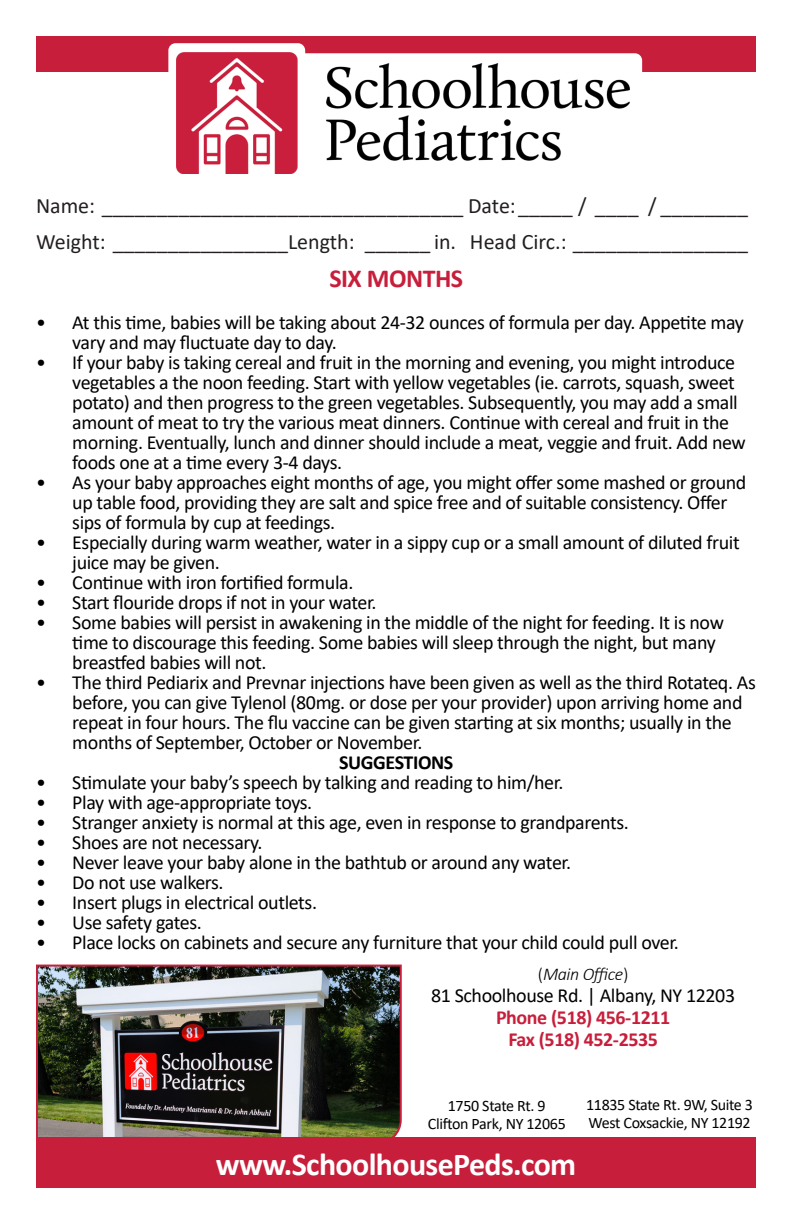
<style>
.page{position:relative;width:792px;height:1224px;background:#fff}
.page>*{position:absolute;margin:0;border:0;box-sizing:border-box;transform-origin:0 0}
.t1{font:700 32px "Calibri";letter-spacing:-.02em;color:#fff}
.t2{font:700 26px "Calibri";letter-spacing:-.02em;color:#c71f3b}
.t3{font:22px "Calibri";color:#231f20}
.t4{font:20px/20px "Calibri";letter-spacing:-.02em;color:#000001}
.t5{font:700 20px "Calibri";letter-spacing:-.02em;color:#c71f3b}
.t6{font:700 20px "Calibri";letter-spacing:-.02em;color:#000001}
.t7{font:italic 300 18px "Calibri";letter-spacing:-.02em;color:#000001}
.t8{font:16px "Calibri";letter-spacing:-.02em;color:#000001}
.s1{font-style:normal}
</style>
<div class="page">
<div style="left:37px;top:36px;width:719px;height:36px;background:#c71f3b"></div>
<svg style="left:168px;top:43px;width:474px;height:48px"></svg>
<img style="left:176px;top:52px;width:453px;height:121px">
<img style="left:36px;top:964px;width:367px;height:174px">
<div style="left:36px;top:1138px;width:720px;height:50px;background:#c71f3b"></div>
<p class="t3" style="left:36px;top:190px;width:714px">Name: _________________________________ Date:_____ / ____ / ________</p>
<p class="t3" style="left:36px;top:226px;width:714px">Weight: ________________Length: ______ in. Head Circ.: ________________</p>
<p class="t2" style="left:329px;top:260px;width:135px">SIX MONTHS</p>
<p class="t4" style="left:72px;top:312px;width:673px;text-indent:-36px">• At this time, babies will be taking about 24-32 ounces of formula per day. Appetite may vary and may fluctuate day to day.</p>
<p class="t4" style="left:72px;top:352px;width:675px;text-indent:-36px">• If your baby is taking cereal and fruit in the morning and evening, you might introduce vegetables a the noon feeding. Start with yellow vegetables (ie. carrots, squash, sweet potato) and then progress to the green vegetables. Subsequently, you may add a small amount of meat to try the various meat dinners. Continue with cereal and fruit in the morning. Eventually, lunch and dinner should include a meat, veggie and fruit. Add new foods one at a time every 3-4 days.</p>
<p class="t4" style="left:72px;top:472px;width:676px;text-indent:-36px">• As your baby approaches eight months of age, you might offer some mashed or ground up table food, providing they are salt and spice free and of suitable consistency. Offer sips of formula by cup at feedings.</p>
<p class="t4" style="left:72px;top:532px;width:669px;text-indent:-36px">• Especially during warm weather, water in a sippy cup or a small amount of diluted fruit juice may be given.</p>
<p class="t4" style="left:36px;top:572px;width:319px">• Continue with iron fortified formula.</p>
<p class="t4" style="left:36px;top:592px;width:342px">• Start flouride drops if not in your water.</p>
<p class="t4" style="left:72px;top:612px;width:653px;text-indent:-36px">• Some babies will persist in awakening in the middle of the night for feeding. It is now time to discourage this feeding. Some babies will sleep through the night, but many breastfed babies will not.</p>
<p class="t4" style="left:72px;top:672px;width:685px;text-indent:-36px">• The third Pediarix and Prevnar injections have been given as well as the third Rotateq. As before, you can give Tylenol (80mg. or dose per your provider) upon arriving home and repeat in four hours. The flu vaccine can be given starting at six months; usually in the months of September, October or November.</p>
<p class="t6" style="left:339px;top:749px;width:116px">SUGGESTIONS</p>
<p class="t4" style="left:36px;top:772px;width:529px">• Stimulate your baby’s speech by talking and reading to him/her.</p>
<p class="t4" style="left:36px;top:792px;width:278px">• Play with age-appropriate toys.</p>
<p class="t4" style="left:36px;top:812px;width:594px">• Stranger anxiety is normal at this age, even in response to grandparents.</p>
<p class="t4" style="left:36px;top:832px;width:228px">• Shoes are not necessary.</p>
<p class="t4" style="left:36px;top:852px;width:536px">• Never leave your baby alone in the bathtub or around any water.</p>
<p class="t4" style="left:36px;top:872px;width:189px">• Do not use walkers.</p>
<p class="t4" style="left:36px;top:892px;width:282px">• Insert plugs in electrical outlets.</p>
<p class="t4" style="left:36px;top:912px;width:167px">• Use safety gates.</p>
<p class="t4" style="left:36px;top:932px;width:644px">• Place locks on cabinets and secure any furniture that your child could pull over.</p>
<p class="t7" style="left:538px;top:963px;width:92px"><span class="s1">(</span>Main Office<span class="s1">)</span></p>
<p class="t4" style="left:431px;top:985px;width:306px">81 Schoolhouse Rd. | Albany, NY 12203</p>
<p class="t5" style="left:496px;top:1003px;width:176px">Phone (518) 456-1211</p>
<p class="t5" style="left:508px;top:1025px;width:151px">Fax (518) 452-2535</p>
<p class="t8" style="left:448px;top:1095px;width:99px">1750 State Rt. 9</p>
<p class="t8" style="left:428px;top:1113px;width:139px">Clifton Park, NY 12065</p>
<p class="t1" style="left:216px;top:1142px;width:362px">www.SchoolhousePeds.com</p>
<p class="t8" style="left:586px;top:1093px;width:168px">11835 State Rt. 9W, Suite 3</p>
<p class="t8" style="left:588px;top:1111px;width:164px">West Coxsackie, NY 12192</p>
</div>
